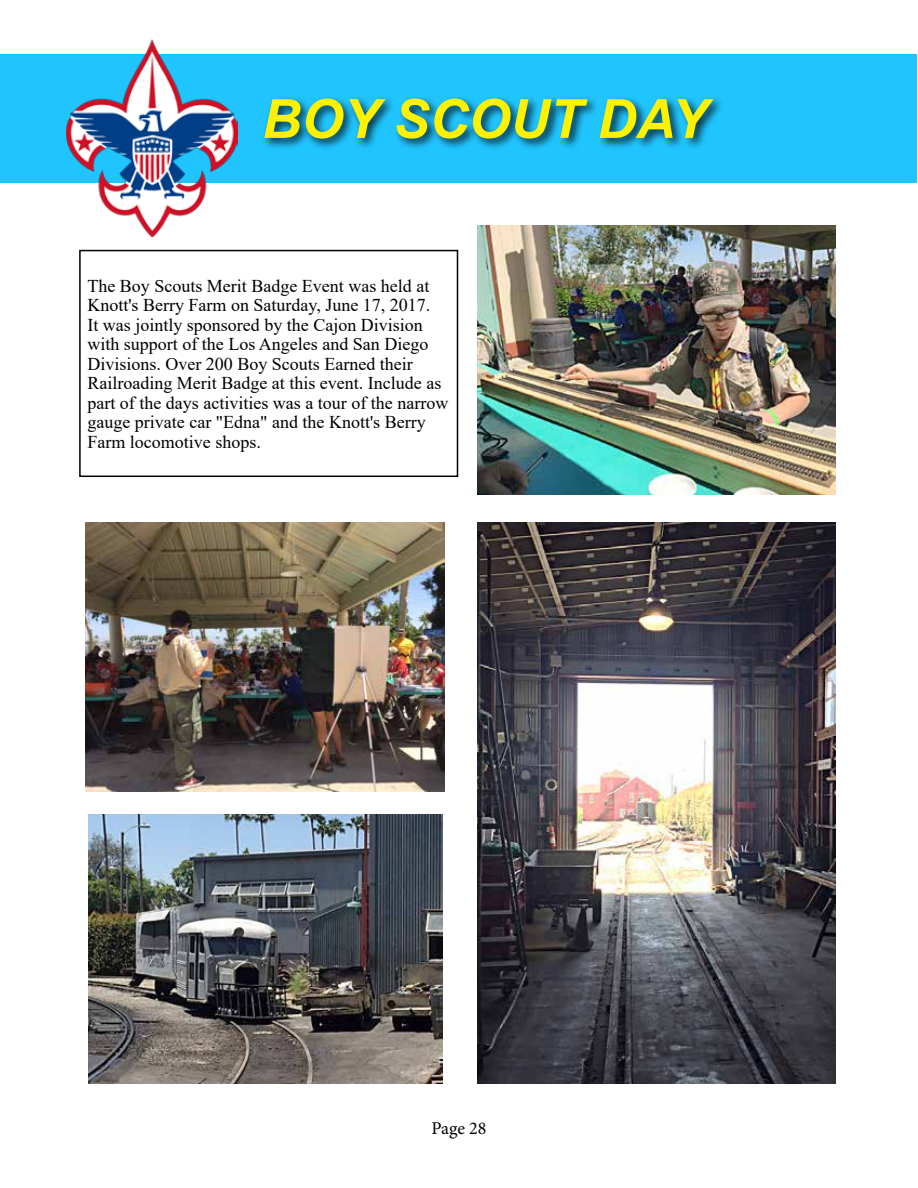
<style>
.page{position:relative;width:918px;height:1188px;background:#fff}
.page>*{position:absolute;margin:0;border:0;box-sizing:border-box;transform-origin:0 0}
.t1{font:italic 700 54px "Arial";color:#fff200}
.t2{font:18px/19.5px "Times New Roman";color:#000}
.t3{font:18px "Minion Pro";letter-spacing:-.005em;color:#000}
</style>
<div class="page">
<div style="left:0;top:54px;width:916px;height:129px;background:#20c5ff"></div>
<div style="left:261px;top:95px;width:464px;height:56px;background:#000;opacity:.75"></div>
<div style="left:79px;top:250px;width:379px;height:227px;border:2px solid #000"></div>
<img style="left:86px;top:523px;width:358px;height:269px">
<img style="left:477px;top:225px;width:359px;height:269px">
<img style="left:88px;top:815px;width:354px;height:269px">
<img style="left:477px;top:523px;width:359px;height:561px">
<img style="left:67px;top:40px;width:171px;height:197px">
<h1 class="t1" style="left:262px;top:83px;width:447px">BOY SCOUT DAY</h1>
<p class="t2" style="left:87px;top:275px;width:362px">The Boy Scouts Merit Badge Event was held at Knott's Berry Farm on Saturday, June 17, 2017.<br>It was jointly sponsored by the Cajon Division with support of the Los Angeles and San Diego Divisions. Over 200 Boy Scouts Earned their Railroading Merit Badge at this event. Include as part of the days activities was a tour of the narrow gauge private car "Edna" and the Knott's Berry Farm locomotive shops.</p>
<p class="t3" style="left:432px;top:1116px;width:56px">Page 28</p>
</div>
